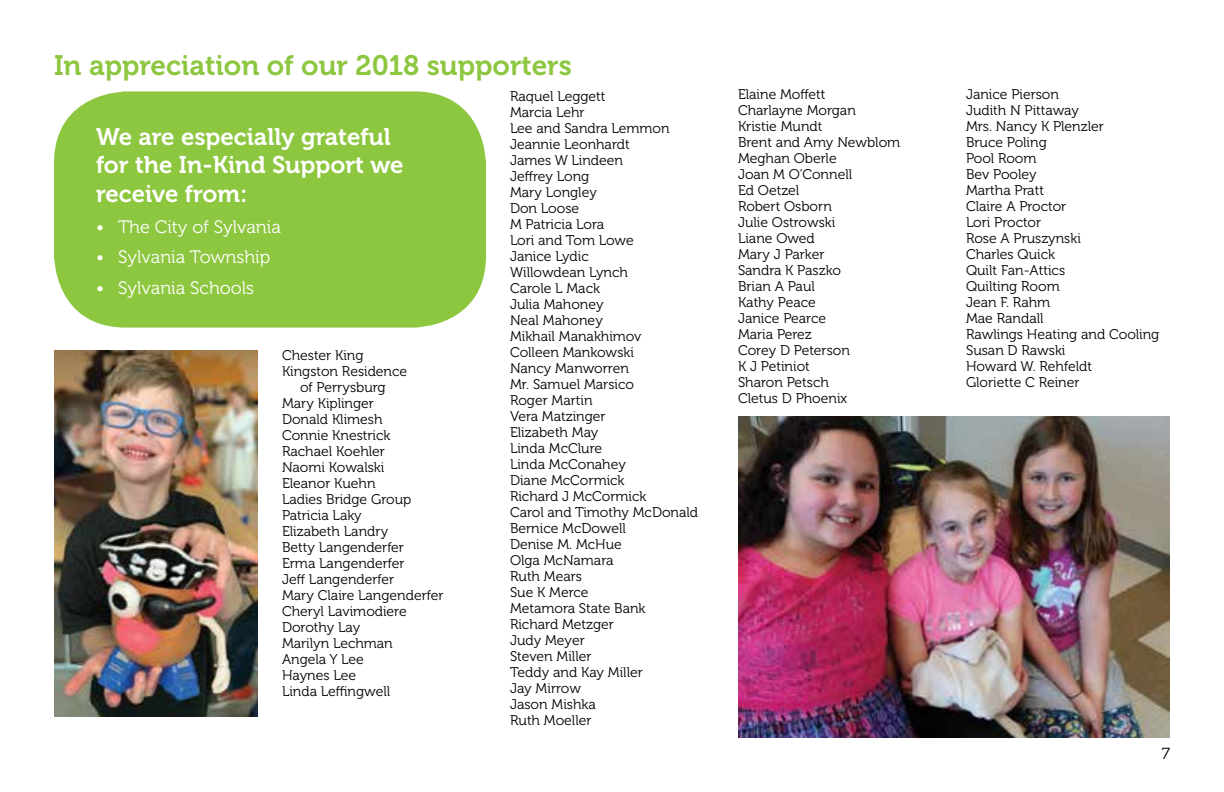
<style>
.page{position:relative;width:1224px;height:792px;background:#fff}
.page>*{position:absolute;margin:0;border:0;box-sizing:border-box;transform-origin:0 0}
.t1{font:28px "Museo 700";color:#8dc63f}
.t2{font:24px/28.8px "Museo 700";color:#fff}
.t3{font:18px "Museo 300";color:#fff}
.t4{font:16px "Museo 300";color:#000}
.t5{font:14px/16px "Museo 300";color:#000}
</style>
<div class="page">
<img style="left:54px;top:350px;width:204px;height:366px">
<div style="left:54px;top:91px;width:432px;height:237px;background:#8dc63f;border-radius:72px"></div>
<img style="left:738px;top:417px;width:432px;height:321px">
<h1 class="t1" style="left:54px;top:50px;width:519px">In appreciation of our 2018 supporters</h1>
<h2 class="t2" style="left:96px;top:122px;width:309px">We are especially grateful for the In-Kind Support we receive from:</h2>
<p class="t3" style="left:96px;top:217px;width:186px">• The City of Sylvania</p>
<p class="t3" style="left:96px;top:248px;width:176px">• Sylvania Township</p>
<p class="t3" style="left:96px;top:278px;width:159px">• Sylvania Schools</p>
<p class="t5" style="left:282px;top:348px;width:83px">Chester King</p>
<p class="t5" style="left:282px;top:364px;width:127px">Kingston Residence</p>
<p class="t5" style="left:300px;top:380px;width:87px">of Perrysburg</p>
<p class="t5" style="left:282px;top:396px;width:94px">Mary Kiplinger</p>
<p class="t5" style="left:282px;top:412px;width:102px">Donald Klimesh</p>
<p class="t5" style="left:282px;top:428px;width:110px">Connie Knestrick</p>
<p class="t5" style="left:282px;top:444px;width:105px">Rachael Koehler</p>
<p class="t5" style="left:282px;top:460px;width:104px">Naomi Kowalski</p>
<p class="t5" style="left:282px;top:476px;width:95px">Eleanor Kuehn</p>
<p class="t5" style="left:282px;top:492px;width:131px">Ladies Bridge Group</p>
<p class="t5" style="left:282px;top:508px;width:81px">Patricia Laky</p>
<p class="t5" style="left:282px;top:524px;width:108px">Elizabeth Landry</p>
<p class="t5" style="left:282px;top:540px;width:124px">Betty Langenderfer</p>
<p class="t5" style="left:282px;top:556px;width:124px">Erma Langenderfer</p>
<p class="t5" style="left:282px;top:572px;width:114px">Jeff Langenderfer</p>
<p class="t5" style="left:282px;top:588px;width:163px">Mary Claire Langenderfer</p>
<p class="t5" style="left:282px;top:604px;width:126px">Cheryl Lavimodiere</p>
<p class="t5" style="left:282px;top:620px;width:80px">Dorothy Lay</p>
<p class="t5" style="left:282px;top:636px;width:112px">Marilyn Lechman</p>
<p class="t5" style="left:282px;top:652px;width:83px">Angela Y Lee</p>
<p class="t5" style="left:282px;top:668px;width:76px">Haynes Lee</p>
<p class="t5" style="left:282px;top:684px;width:110px">Linda Leffingwell</p>
<p class="t5" style="left:510px;top:88px;width:190px">Raquel Leggett<br>Marcia Lehr<br>Lee and Sandra Lemmon<br>Jeannie Leonhardt<br>James W Lindeen<br>Jeffrey Long<br>Mary Longley<br>Don Loose<br>M Patricia Lora<br>Lori and Tom Lowe<br>Janice Lydic<br>Willowdean Lynch<br>Carole L Mack<br>Julia Mahoney<br>Neal Mahoney<br>Mikhail Manakhimov<br>Colleen Mankowski<br>Nancy Manworren<br>Mr. Samuel Marsico<br>Roger Martin<br>Vera Matzinger<br>Elizabeth May<br>Linda McClure<br>Linda McConahey<br>Diane McCormick<br>Richard J McCormick<br>Carol and Timothy McDonald<br>Bernice McDowell<br>Denise M. McHue<br>Olga McNamara<br>Ruth Mears<br>Sue K Merce<br>Metamora State Bank<br>Richard Metzger<br>Judy Meyer<br>Steven Miller<br>Teddy and Kay Miller<br>Jay Mirrow<br>Jason Mishka<br>Ruth Moeller</p>
<p class="t5" style="left:738px;top:87px;width:164px">Elaine Moffett<br>Charlayne Morgan<br>Kristie Mundt<br>Brent and Amy Newblom<br>Meghan Oberle<br>Joan M O’Connell<br>Ed Oetzel<br>Robert Osborn<br>Julie Ostrowski<br>Liane Owed<br>Mary J Parker<br>Sandra K Paszko<br>Brian A Paul<br>Kathy Peace<br>Janice Pearce<br>Maria Perez<br>Corey D Peterson<br>K J Petiniot<br>Sharon Petsch<br>Cletus D Phoenix</p>
<p class="t5" style="left:966px;top:87px;width:195px">Janice Pierson<br>Judith N Pittaway<br>Mrs. Nancy K Plenzler<br>Bruce Poling<br>Pool Room<br>Bev Pooley<br>Martha Pratt<br>Claire A Proctor<br>Lori Proctor<br>Rose A Pruszynski<br>Charles Quick<br>Quilt Fan-Attics<br>Quilting Room<br>Jean F. Rahm<br>Mae Randall<br>Rawlings Heating and Cooling<br>Susan D Rawski<br>Howard W. Rehfeldt<br>Gloriette C Reiner</p>
<p class="t4" style="left:1162px;top:745px;width:10px">7</p>
</div>
